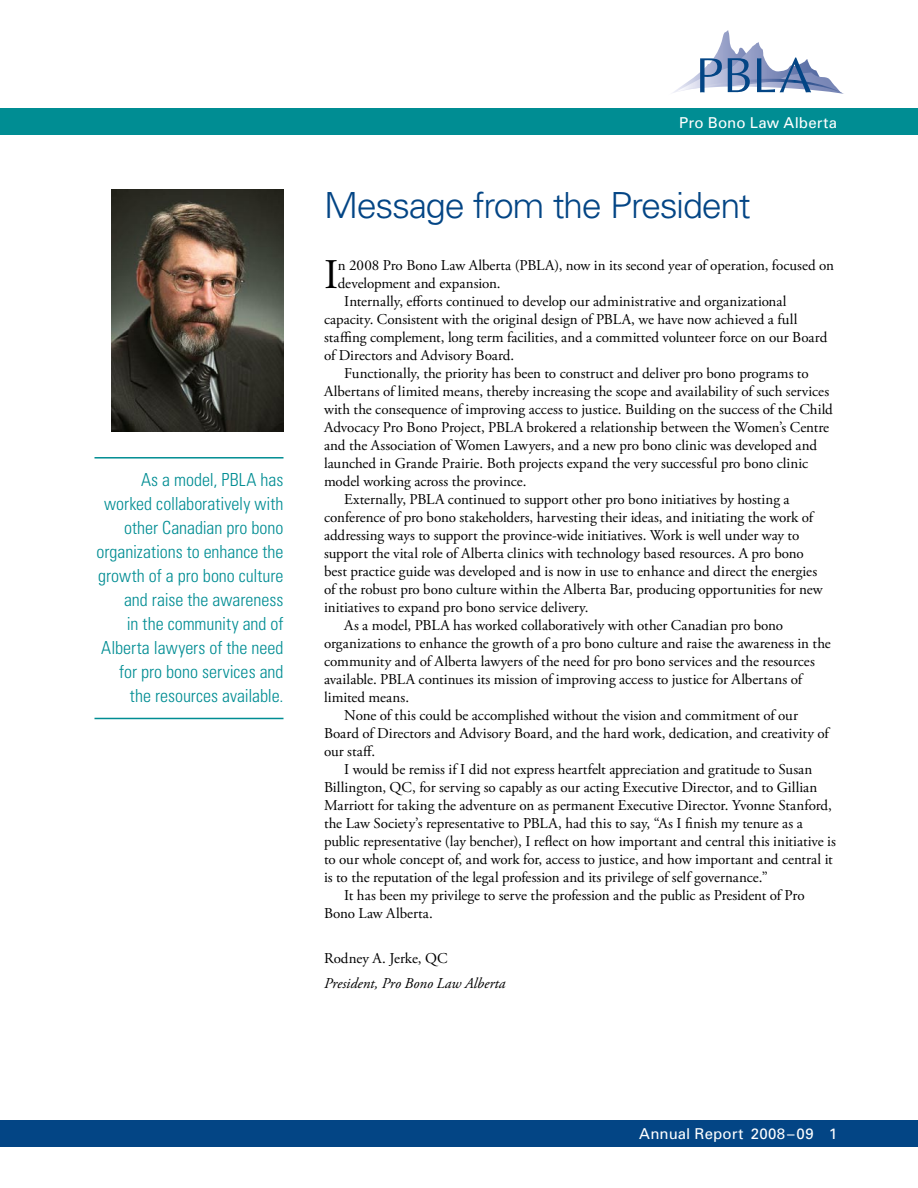
<style>
.page{position:relative;width:918px;height:1188px;background:#fff}
.page>*{position:absolute;margin:0;border:0;box-sizing:border-box;transform-origin:0 0}
.t1{font:42.15px "Adobe Garamond Pro";color:#000}
.t2{font:300 36px "Univers";letter-spacing:-.04em;color:#034585}
.t3{font:300 condensed 18px/24px "Univers LT Std";color:#008d93;text-align:right}
.t4{font:15px "Adobe Garamond Pro";color:#000}
.t5{font:15px "Univers";letter-spacing:.01em;color:#fff}
.t6{font:italic 15px "Adobe Garamond Pro";color:#000}
</style>
<div class="page">
<div style="left:0;top:1120px;width:918px;height:28px;background:#034585"></div>
<div style="left:0;top:108px;width:918px;height:27px;background:#008d93"></div>
<svg style="left:673px;top:30px;width:171px;height:64px"></svg>
<img style="left:111px;top:189px;width:173px;height:243px">
<hr style="left:94px;top:457px;width:190px;height:2px;background:#008d93">
<hr style="left:94px;top:718px;width:190px;height:1px;background:#008d93">
<p class="t3" style="left:96px;top:467px;width:189px">As a model, PBLA has worked collaboratively with other Canadian pro bono organizations to enhance the growth of a pro bono culture and raise the awareness<br>in the community and of<br>Alberta lawyers of the need for pro bono services and the resources available.</p>
<p class="t5" style="left:679px;top:113px;width:159px">Pro Bono Law Alberta</p>
<h2 class="t2" style="left:324px;top:184px;width:428px">Message from the President</h2>
<h1 class="t1" style="left:324px;top:249px;width:16px">I</h1>
<p class="t4" style="left:338px;top:256px;width:498px">n 2008 Pro Bono Law Alberta (PBLA), now in its second year of operation, focused on</p>
<p class="t4" style="left:338px;top:274px;width:164px">development and expansion.</p>
<p class="t4" style="left:344px;top:292px;width:444px">Internally, efforts continued to develop our administrative and organizational</p>
<p class="t4" style="left:324px;top:310px;width:475px">capacity. Consistent with the original design of PBLA, we have now achieved a full</p>
<p class="t4" style="left:324px;top:328px;width:505px">staffing complement, long term facilities, and a committed volunteer force on our Board</p>
<p class="t4" style="left:324px;top:346px;width:192px">of Directors and Advisory Board.</p>
<p class="t4" style="left:344px;top:364px;width:466px">Functionally, the priority has been to construct and deliver pro bono programs to</p>
<p class="t4" style="left:324px;top:382px;width:507px">Albertans of limited means, thereby increasing the scope and availability of such services</p>
<p class="t4" style="left:324px;top:400px;width:510px">with the consequence of improving access to justice. Building on the success of the Child</p>
<p class="t4" style="left:324px;top:418px;width:507px">Advocacy Pro Bono Project, PBLA brokered a relationship between the Women’s Centre</p>
<p class="t4" style="left:324px;top:436px;width:495px">and the Association of Women Lawyers, and a new pro bono clinic was developed and</p>
<p class="t4" style="left:324px;top:454px;width:486px">launched in Grande Prairie. Both projects expand the very successful pro bono clinic</p>
<p class="t4" style="left:324px;top:472px;width:204px">model working across the province.</p>
<p class="t4" style="left:344px;top:490px;width:447px">Externally, PBLA continued to support other pro bono initiatives by hosting a</p>
<p class="t4" style="left:324px;top:508px;width:491px">conference of pro bono stakeholders, harvesting their ideas, and initiating the work of</p>
<p class="t4" style="left:324px;top:526px;width:477px">addressing ways to support the province-wide initiatives. Work is well under way to</p>
<p class="t4" style="left:324px;top:544px;width:481px">support the vital role of Alberta clinics with technology based resources. A pro bono</p>
<p class="t4" style="left:324px;top:562px;width:495px">best practice guide was developed and is now in use to enhance and direct the energies</p>
<p class="t4" style="left:324px;top:580px;width:500px">of the robust pro bono culture within the Alberta Bar, producing opportunities for new</p>
<p class="t4" style="left:324px;top:598px;width:266px">initiatives to expand pro bono service delivery.</p>
<p class="t4" style="left:344px;top:616px;width:440px">As a model, PBLA has worked collaboratively with other Canadian pro bono</p>
<p class="t4" style="left:324px;top:634px;width:508px">organizations to enhance the growth of a pro bono culture and raise the awareness in the</p>
<p class="t4" style="left:324px;top:652px;width:492px">community and of Alberta lawyers of the need for pro bono services and the resources</p>
<p class="t4" style="left:324px;top:670px;width:480px">available. PBLA continues its mission of improving access to justice for Albertans of</p>
<p class="t4" style="left:324px;top:688px;width:87px">limited means.</p>
<p class="t4" style="left:344px;top:706px;width:455px">None of this could be accomplished without the vision and commitment of our</p>
<p class="t4" style="left:324px;top:724px;width:506px">Board of Directors and Advisory Board, and the hard work, dedication, and creativity of</p>
<p class="t4" style="left:324px;top:742px;width:53px">our staff.</p>
<p class="t4" style="left:344px;top:760px;width:470px">I would be remiss if I did not express heartfelt appreciation and gratitude to Susan</p>
<p class="t4" style="left:324px;top:778px;width:495px">Billington, QC, for serving so capably as our acting Executive Director, and to Gillian</p>
<p class="t4" style="left:324px;top:796px;width:509px">Marriott for taking the adventure on as permanent Executive Director. Yvonne Stanford,</p>
<p class="t4" style="left:324px;top:814px;width:480px">the Law Society’s representative to PBLA, had this to say, “As I finish my tenure as a</p>
<p class="t4" style="left:324px;top:832px;width:513px">public representative (lay bencher), I reflect on how important and central this initiative is</p>
<p class="t4" style="left:324px;top:850px;width:510px">to our whole concept of, and work for, access to justice, and how important and central it</p>
<p class="t4" style="left:324px;top:868px;width:445px">is to the reputation of the legal profession and its privilege of self governance.”</p>
<p class="t4" style="left:344px;top:886px;width:462px">It has been my privilege to serve the profession and the public as President of Pro</p>
<p class="t4" style="left:324px;top:904px;width:110px">Bono Law Alberta.</p>
<p class="t4" style="left:324px;top:949px;width:125px">Rodney A. Jerke, QC</p>
<p class="t6" style="left:324px;top:974px;width:183px">President, Pro Bono Law Alberta</p>
<p class="t5" style="left:639px;top:1125px;width:176px">Annual Report 2008–09</p>
</div>
